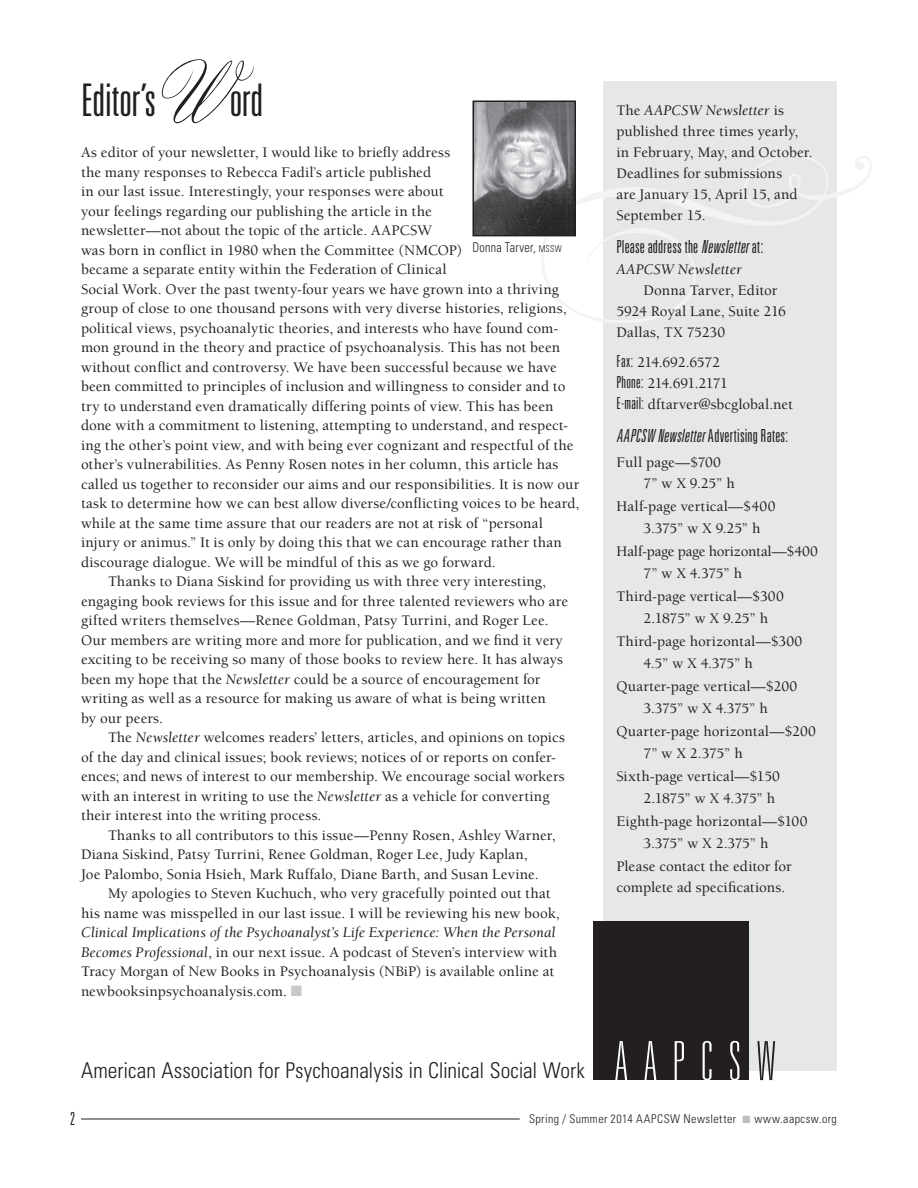
<style>
.page{position:relative;width:918px;height:1188px;background:#fff}
.page>*{position:absolute;margin:0;border:0;box-sizing:border-box;transform-origin:0 0}
.t1{font:100 ultra-condensed 54px "Univers LT Std";letter-spacing:.31em;color:#fff}
.t2{font:300 ultra-condensed 45px "Univers LT Std";color:#231f20}
.t3{font:300 condensed 21.75px "Univers LT Std";color:#231f20}
.t4{font:300 ultra-condensed 18px "Univers LT Std";letter-spacing:.01em;color:#231f20}
.t5{font:500 15px/21px "Berkeley";letter-spacing:.005em;color:#231f20}
.t6{font:italic 15px "Berkeley";letter-spacing:.005em;color:#231f20}
.t7{font:300 condensed 13.5px "Univers LT Std";letter-spacing:.02em;color:#231f20;scale:.9 1}
.t8{font:300 condensed 12px "Univers LT Std";letter-spacing:.04em;color:#231f20}
.s1{font-family:"Classic";font-weight:400;font-stretch:normal;font-size:57px}
.s2{font-size:9.45px}
.s3{font-weight:400;font-style:italic}
.s4{color:#c7c8ca}
.s5{font-style:italic}
.s6{font-family:"Univers LT Std";font-weight:300;font-stretch:ultra-condensed;font-size:16.5px}
.s7{color:#231f20}
.s8{color:#bcbdc0}
</style>
<div class="page">
<hr style="left:81px;top:1119px;width:439px;height:1px;background:#231f20">
<div style="left:604px;top:81px;width:233px;height:990px;background:#e6e7e9"></div>
<svg style="left:541px;top:154px;width:331px;height:169px"></svg>
<div style="left:593px;top:921px;width:155px;height:159px;background:#231f20"></div>
<img style="left:475px;top:103px;width:98px;height:130px">
<div style="left:472px;top:100px;width:104px;height:136px;border:2px solid #231f20"></div>
<h2 class="t2" style="left:81px;top:76px;width:184px">Editor’s <span class="s1">W</span>ord</h2>
<p class="t5" style="left:81px;top:143px;width:383px;line-height:19.5px">As editor of your newsletter, I would like to briefly address the many responses to Rebecca Fadil’s article published<br>in our last issue. Interestingly, your responses were about your feelings regarding our publishing the article in the newsletter—not about the topic of the article. AAPCSW<br>was born in conflict in 1980 when the Committee (NMCOP) became a separate entity within the Federation of Clinical</p>
<p class="t7" style="left:472px;top:239px;width:101px">Donna Tarver, <span class="s2">MSSW</span></p>
<p class="t5" style="left:81px;top:279px;width:480px">Social Work. Over the past twenty-four years we have grown into a thriving</p>
<p class="t5" style="left:81px;top:299px;width:487px">group of close to one thousand persons with very diverse histories, religions,</p>
<p class="t5" style="left:81px;top:318px;width:479px">political views, psychoanalytic theories, and interests who have found com-</p>
<p class="t5" style="left:81px;top:338px;width:481px">mon ground in the theory and practice of psychoanalysis. This has not been</p>
<p class="t5" style="left:81px;top:357px;width:477px">without conflict and controversy. We have been successful because we have</p>
<p class="t5" style="left:81px;top:377px;width:486px">been committed to principles of inclusion and willingness to consider and to</p>
<p class="t5" style="left:81px;top:396px;width:474px">try to understand even dramatically differing points of view. This has been</p>
<p class="t5" style="left:81px;top:416px;width:489px">done with a commitment to listening, attempting to understand, and respect-</p>
<p class="t5" style="left:81px;top:435px;width:494px">ing the other’s point view, and with being ever cognizant and respectful of the</p>
<p class="t5" style="left:81px;top:455px;width:479px">other’s vulnerabilities. As Penny Rosen notes in her column, this article has</p>
<p class="t5" style="left:81px;top:474px;width:500px">called us together to reconsider our aims and our responsibilities. It is now our</p>
<p class="t5" style="left:81px;top:494px;width:500px">task to determine how we can best allow diverse/conflicting voices to be heard,</p>
<p class="t5" style="left:81px;top:513px;width:464px">while at the same time assure that our readers are not at risk of “personal</p>
<p class="t5" style="left:81px;top:533px;width:482px">injury or animus.” It is only by doing this that we can encourage rather than</p>
<p class="t5" style="left:81px;top:552px;width:416px">discourage dialogue. We will be mindful of this as we go forward.</p>
<p class="t5" style="left:108px;top:572px;width:439px">Thanks to Diana Siskind for providing us with three very interesting,</p>
<p class="t5" style="left:81px;top:591px;width:489px">engaging book reviews for this issue and for three talented reviewers who are</p>
<p class="t5" style="left:81px;top:611px;width:469px">gifted writers themselves—Renee Goldman, Patsy Turrini, and Roger Lee.</p>
<p class="t5" style="left:81px;top:630px;width:483px">Our members are writing more and more for publication, and we find it very</p>
<p class="t5" style="left:81px;top:650px;width:484px">exciting to be receiving so many of those books to review here. It has always</p>
<p class="t5" style="left:81px;top:669px;width:461px">been my hope that the <span class="s3">Newsletter</span> could be a source of encouragement for</p>
<p class="t5" style="left:81px;top:689px;width:466px">writing as well as a resource for making us aware of what is being written</p>
<p class="t5" style="left:81px;top:708px;width:83px">by our peers.</p>
<p class="t5" style="left:108px;top:728px;width:458px">The <span class="s3">Newsletter</span> welcomes readers’ letters, articles, and opinions on topics</p>
<p class="t5" style="left:81px;top:747px;width:477px">of the day and clinical issues; book reviews; notices of or reports on confer-</p>
<p class="t5" style="left:81px;top:767px;width:485px">ences; and news of interest to our membership. We encourage social workers</p>
<p class="t5" style="left:81px;top:786px;width:470px">with an interest in writing to use the <span class="s3">Newsletter</span> as a vehicle for converting</p>
<p class="t5" style="left:81px;top:806px;width:242px">their interest into the writing process.</p>
<p class="t5" style="left:108px;top:825px;width:449px">Thanks to all contributors to this issue—Penny Rosen, Ashley Warner,</p>
<p class="t5" style="left:81px;top:845px;width:448px">Diana Siskind, Patsy Turrini, Renee Goldman, Roger Lee, Judy Kaplan,</p>
<p class="t5" style="left:81px;top:864px;width:459px">Joe Palombo, Sonia Hsieh, Mark Ruffalo, Diane Barth, and Susan Levine.</p>
<p class="t5" style="left:108px;top:884px;width:444px">My apologies to Steven Kuchuch, who very gracefully pointed out that</p>
<p class="t5" style="left:81px;top:903px;width:480px">his name was misspelled in our last issue. I will be reviewing his new book,</p>
<p class="t5" style="left:81px;top:923px;width:478px;line-height:19.5px"><span class="s3">Clinical Implications of the Psychoanalyst’s Life Experience: When the Personal Becomes Professional</span>, in our next issue. A podcast of Steven’s interview with Tracy Morgan of New Books in Psychoanalysis (NBiP) is available online at newbooksinpsychoanalysis.com. <span class="s4">■</span></p>
<h3 class="t3" style="left:81px;top:1058px;width:505px">American Association for Psychoanalysis in Clinical Social Work</h3>
<p class="t5" style="left:616px;top:100px;width:198px">The <span class="s3">AAPCSW Newsletter</span> is published three times yearly, in February, May, and October.<br>Deadlines for submissions<br>are January 15, April 15, and<br>September 15.</p>
<p class="t4" style="left:616px;top:237px;width:148px">Please address the <span class="s5">Newsletter</span>at:</p>
<p class="t6" style="left:616px;top:261px;width:127px">AAPCSW Newsletter</p>
<p class="t5" style="left:616px;top:280px;width:171px;text-indent:27px">Donna Tarver, Editor<br>5924 Royal Lane, Suite 216<br>Dallas, TX 75230</p>
<p class="t5" style="left:616px;top:352px;width:178px"><span class="s6">Fax:</span> 214.692.6572<br><span class="s6">Phone:</span> 214.691.2171<br><span class="s6">E-mail:</span> dftarver@sbcglobal.net</p>
<p class="t4" style="left:616px;top:426px;width:173px"><span class="s5">AAPCSW Newsletter</span>Advertising Rates:</p>
<p class="t5" style="left:644px;top:453px;width:93px;text-indent:-27px">Full page—$700<br>7” w X 9.25” h</p>
<p class="t5" style="left:616px;top:496px;width:160px">Half-page vertical—$400</p>
<p class="t5" style="left:644px;top:519px;width:119px">3.375” w X 9.25” h</p>
<p class="t5" style="left:616px;top:541px;width:203px">Half-page page horizontal—$400</p>
<p class="t5" style="left:644px;top:564px;width:100px">7” w X 4.375” h</p>
<p class="t5" style="left:616px;top:586px;width:169px">Third-page vertical—$300</p>
<p class="t5" style="left:644px;top:609px;width:126px">2.1875” w X 9.25” h</p>
<p class="t5" style="left:616px;top:631px;width:187px">Third-page horizontal—$300</p>
<p class="t5" style="left:644px;top:654px;width:111px">4.5” w X 4.375” h</p>
<p class="t5" style="left:616px;top:676px;width:182px">Quarter-page vertical—$200</p>
<p class="t5" style="left:644px;top:699px;width:126px">3.375” w X 4.375” h</p>
<p class="t5" style="left:616px;top:721px;width:201px">Quarter-page horizontal—$200</p>
<p class="t5" style="left:644px;top:744px;width:101px">7” w X 2.375” h</p>
<p class="t5" style="left:616px;top:766px;width:165px">Sixth-page vertical—$150</p>
<p class="t5" style="left:643px;top:789px;width:133px">2.1875” w X 4.375” h</p>
<p class="t5" style="left:616px;top:811px;width:193px">Eighth-page horizontal—$100</p>
<p class="t5" style="left:644px;top:834px;width:126px">3.375” w X 2.375” h</p>
<p class="t5" style="left:616px;top:856px;width:177px">Please contact the editor for</p>
<p class="t5" style="left:616px;top:877px;width:170px">complete ad specifications.</p>
<h1 class="t1" style="left:616px;top:1033px;width:161px">AAPCS<span class="s7">W</span></h1>
<p class="t4" style="left:70px;top:1109px;width:6px">2</p>
<p class="t8" style="left:529px;top:1111px;width:309px">Spring / Summer 2014 AAPCSW Newsletter <span class="s8">■</span> www.aapcsw.org</p>
</div>
